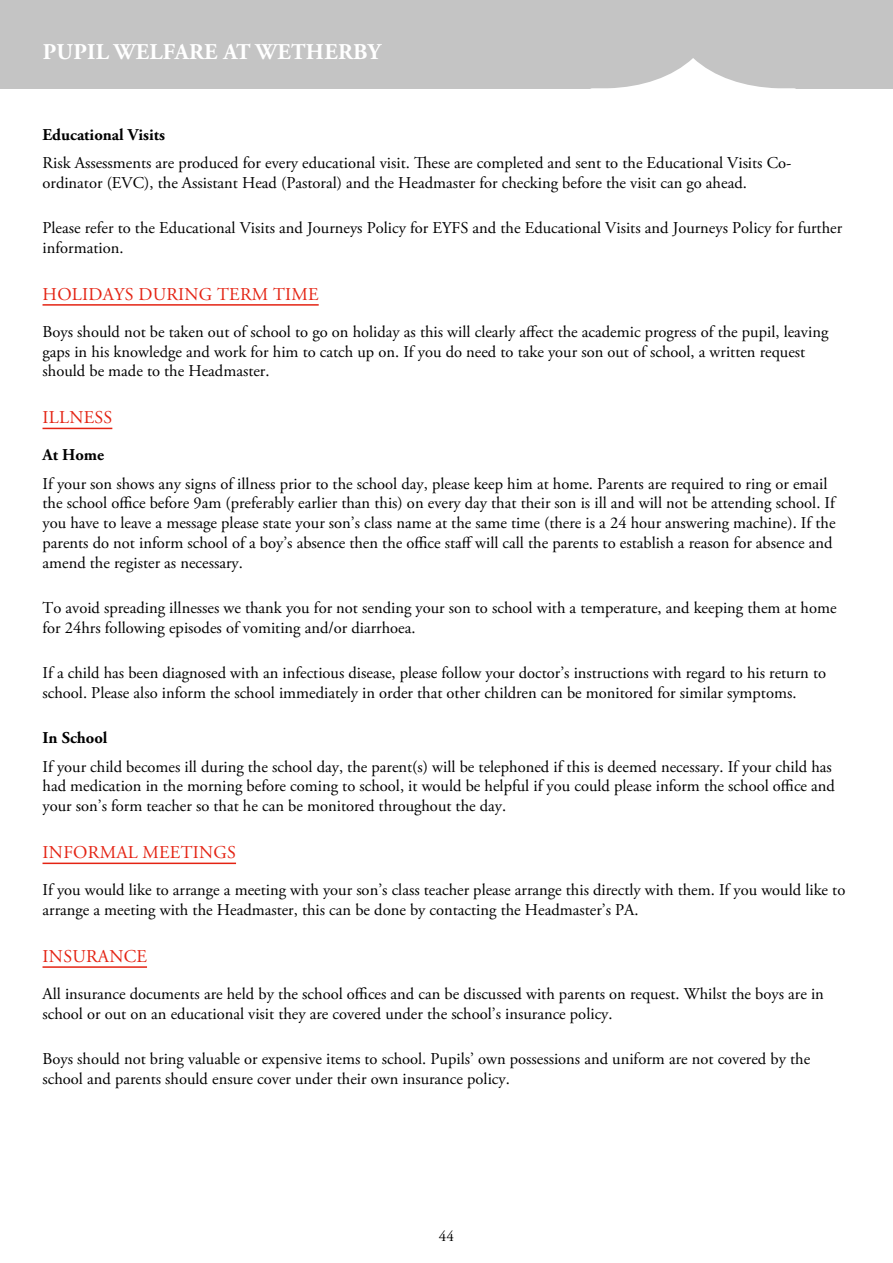
<style>
.page{position:relative;width:893px;height:1263px;background:#fff}
.page>*{position:absolute;margin:0;border:0;box-sizing:border-box;transform-origin:0 0}
.t1{font:700 22.5px "Adobe Garamond Pro";letter-spacing:.015em;color:#fff}
.t2{font:18px "Adobe Garamond Pro";letter-spacing:.015em;color:#e42313}
.t3{font:16.5px/19.8px "Adobe Garamond Pro";color:#000}
.t4{font:700 16.5px "Adobe Garamond Pro";color:#000}
.t5{font:15px "Adobe Garamond Pro";color:#000}
</style>
<div class="page">
<hr style="left:43px;top:304px;width:276px;height:2px;background:#e42313">
<hr style="left:43px;top:428px;width:69px;height:1px;background:#e42313">
<hr style="left:43px;top:862px;width:193px;height:2px;background:#e42313">
<hr style="left:43px;top:966px;width:104px;height:2px;background:#e42313">
<div style="left:0;top:0;width:893px;height:88px;background:#c4c4c4"></div>
<svg style="left:587px;top:58px;width:212px;height:31px"></svg>
<h1 class="t1" style="left:43px;top:39px;width:340px">PUPIL WELFARE AT WETHERBY</h1>
<p class="t4" style="left:43px;top:125px;width:124px">Educational Visits</p>
<p class="t3" style="left:43px;top:153px;width:750px">Risk Assessments are produced for every educational visit. These are completed and sent to the Educational Visits Co&shy;ordinator (EVC), the Assistant Head (Pastoral) and the Headmaster for checking before the visit can go ahead.</p>
<p class="t3" style="left:43px;top:218px;width:801px">Please refer to the Educational Visits and Journeys Policy for EYFS and the Educational Visits and Journeys Policy for further information.</p>
<p class="t2" style="left:43px;top:283px;width:278px">HOLIDAYS DURING TERM TIME</p>
<p class="t3" style="left:43px;top:322px;width:787px">Boys should not be taken out of school to go on holiday as this will clearly affect the academic progress of the pupil, leaving gaps in his knowledge and work for him to catch up on. If you do need to take your son out of school, a written request should be made to the Headmaster.</p>
<p class="t2" style="left:43px;top:407px;width:71px">ILLNESS</p>
<p class="t4" style="left:43px;top:445px;width:63px">At Home</p>
<p class="t3" style="left:43px;top:474px;width:794px">If your son shows any signs of illness prior to the school day, please keep him at home. Parents are required to ring or email the school office before 9am (preferably earlier than this) on every day that their son is ill and will not be attending school. If you have to leave a message please state your son’s class name at the same time (there is a 24 hour answering machine). If the parents do not inform school of a boy’s absence then the office staff will call the parents to establish a reason for absence and amend the register as necessary.</p>
<p class="t3" style="left:43px;top:598px;width:795px">To avoid spreading illnesses we thank you for not sending your son to school with a temperature, and keeping them at home for 24hrs following episodes of vomiting and/or diarrhoea.</p>
<p class="t3" style="left:43px;top:664px;width:785px">If a child has been diagnosed with an infectious disease, please follow your doctor’s instructions with regard to his return to school. Please also inform the school immediately in order that other children can be monitored for similar symptoms.</p>
<p class="t4" style="left:43px;top:728px;width:67px">In School</p>
<p class="t3" style="left:43px;top:757px;width:794px">If your child becomes ill during the school day, the parent(s) will be telephoned if this is deemed necessary. If your child has had medication in the morning before coming to school, it would be helpful if you could please inform the school office and your son’s form teacher so that he can be monitored throughout the day.</p>
<p class="t2" style="left:43px;top:842px;width:195px">INFORMAL MEETINGS</p>
<p class="t3" style="left:43px;top:880px;width:804px">If you would like to arrange a meeting with your son’s class teacher please arrange this directly with them. If you would like to arrange a meeting with the Headmaster, this can be done by contacting the Headmaster’s PA.</p>
<p class="t2" style="left:43px;top:945px;width:106px">INSURANCE</p>
<p class="t3" style="left:43px;top:984px;width:783px">All insurance documents are held by the school offices and can be discussed with parents on request. Whilst the boys are in school or out on an educational visit they are covered under the school’s insurance policy.</p>
<p class="t3" style="left:43px;top:1049px;width:769px">Boys should not bring valuable or expensive items to school. Pupils’ own possessions and uniform are not covered by the school and parents should ensure cover under their own insurance policy.</p>
<p class="t5" style="left:439px;top:1227px;width:16px">44</p>
</div>
